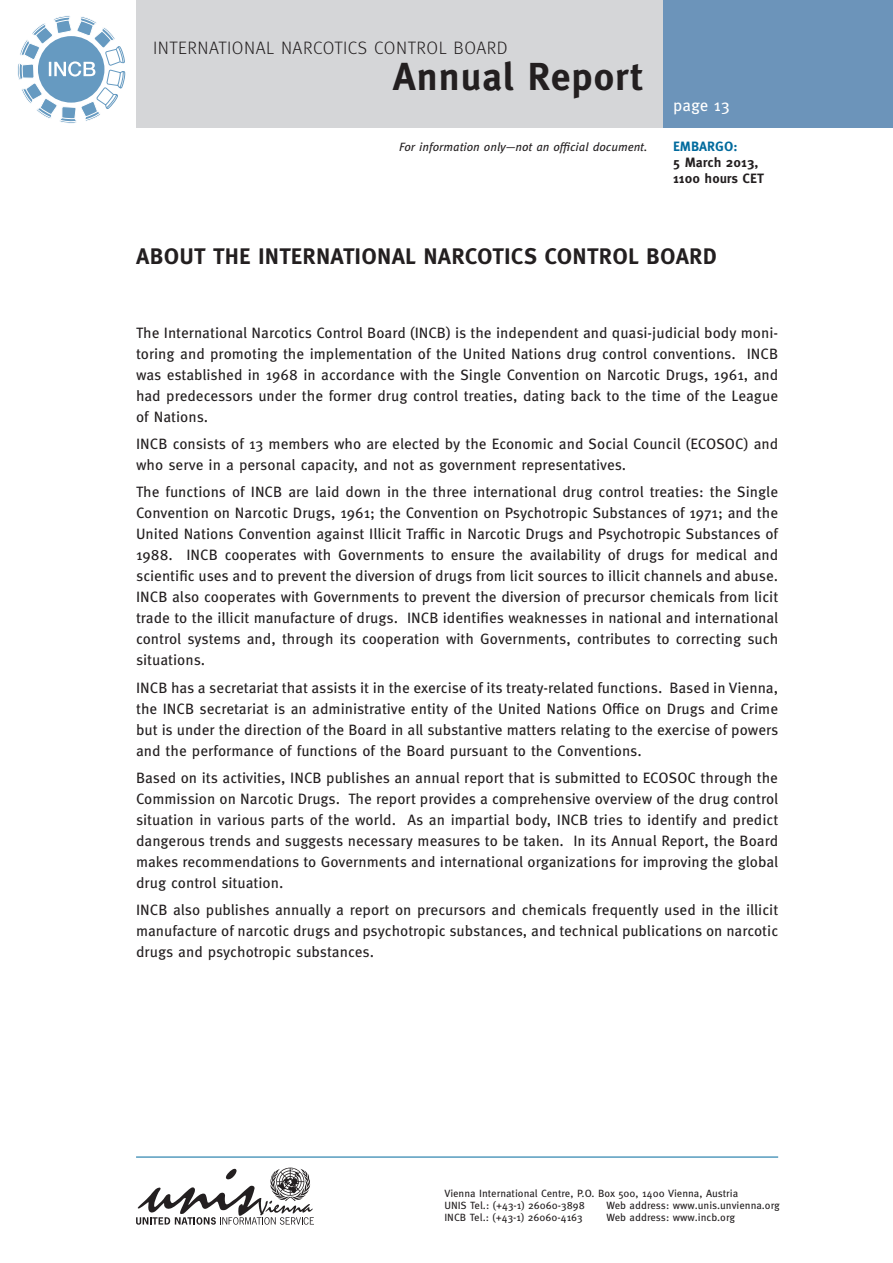
<style>
.page{position:relative;width:893px;height:1263px;background:#fff}
.page>*{position:absolute;margin:0;border:0;box-sizing:border-box;transform-origin:0 0}
.t1{font:700 39px "Meta OT";letter-spacing:.01em;color:#231f20}
.t2{font:700 22.5px "Meta OT";letter-spacing:.01em;color:#231f20}
.t3{font:300 18px "Meta OT";letter-spacing:.03em;color:#231f20}
.t4{font:16.5px "Meta OT";letter-spacing:-.005em;color:#fff}
.t5{font:15px/21px "Meta OT";color:#231f20;text-align:justify}
.t6{font:700 13.5px/16.2px "Meta OT";color:#231f20}
.t7{font:700 13.5px "Meta OT";color:#006a9d}
.t8{font:italic 12px "Meta OT";color:#231f20}
.t9{font:10.5px/12px "Meta OT";color:#231f20}
</style>
<div class="page">
<div style="left:136px;top:0;width:757px;height:128px;background:#d5d6d8"></div>
<div style="left:663px;top:0;width:230px;height:128px;background:#6c94ba"></div>
<svg style="left:18px;top:16px;width:107px;height:107px"></svg>
<hr style="left:136px;top:1157px;width:642px;height:1px;background:#006a9d">
<svg style="left:136px;top:1167px;width:178px;height:58px"></svg>
<hr style="left:0;top:0;width:1px;height:128px;background:#6c94ba">
<p class="t3" style="left:153px;top:37px;width:356px">INTERNATIONAL NARCOTICS CONTROL BOARD</p>
<h1 class="t1" style="left:393px;top:52px;width:252px">ANNUAL REPORT</h1>
<p class="t4" style="left:673px;top:95px;width:58px">page 13</p>
<p class="t8" style="left:399px;top:139px;width:250px">For information only—not an official document.</p>
<p class="t7" style="left:673px;top:137px;width:66px">EMBARGO:</p>
<p class="t6" style="left:673px;top:154px;width:92px">5 MARCH 2013,<br>1100 HOURS CET</p>
<h2 class="t2" style="left:136px;top:242px;width:29px">ABOUT</h2>
<h2 class="t2" style="left:213px;top:242px;width:14px">THE</h2>
<h2 class="t2" style="left:258px;top:242px;width:21px">INTERNATIONAL</h2>
<h2 class="t2" style="left:423px;top:242px;width:28px">NARCOTICS</h2>
<h2 class="t2" style="left:544px;top:242px;width:27px">CONTROL</h2>
<h2 class="t2" style="left:646px;top:242px;width:29px">BOARD</h2>
<p class="t5" style="left:136px;top:322px;width:644px">The International Narcotics Control Board (INCB) is the independent and quasi-judicial body moni&shy;toring and promoting the implementation of the United Nations drug control conventions. INCB was established in 1968 in accordance with the Single Convention on Narcotic Drugs, 1961, and had predecessors under the former drug control treaties, dating back to the time of the League of Nations.</p>
<p class="t5" style="left:136px;top:433px;width:644px">INCB consists of 13 members who are elected by the Economic and Social Council (ECOSOC) and who serve in a personal capacity, and not as government representatives.</p>
<p class="t5" style="left:136px;top:482px;width:644px">The functions of INCB are laid down in the three international drug control treaties: the Single Convention on Narcotic Drugs, 1961; the Convention on Psychotropic Substances of 1971; and the United Nations Convention against Illicit Traffic in Narcotic Drugs and Psychotropic Substances of 1988. INCB cooperates with Governments to ensure the availability of drugs for medical and scientific uses and to prevent the diversion of drugs from licit sources to illicit channels and abuse.<br>INCB also cooperates with Governments to prevent the diversion of precursor chemicals from licit trade to the illicit manufacture of drugs. INCB identifies weaknesses in national and international control systems and, through its cooperation with Governments, contributes to correcting such situations.</p>
<p class="t5" style="left:136px;top:677px;width:644px">INCB has a secretariat that assists it in the exercise of its treaty-related functions. Based in Vienna, the INCB secretariat is an administrative entity of the United Nations Office on Drugs and Crime but is under the direction of the Board in all substantive matters relating to the exercise of powers and the performance of functions of the Board pursuant to the Conventions.</p>
<p class="t5" style="left:136px;top:767px;width:644px">Based on its activities, INCB publishes an annual report that is submitted to ECOSOC through the Commission on Narcotic Drugs. The report provides a comprehensive overview of the drug control situation in various parts of the world. As an impartial body, INCB tries to identify and predict dangerous trends and suggests necessary measures to be taken. In its Annual Report, the Board makes recommendations to Governments and international organizations for improving the global drug control situation.</p>
<p class="t5" style="left:136px;top:900px;width:644px">INCB also publishes annually a report on precursors and chemicals frequently used in the illicit manufacture of narcotic drugs and psychotropic substances, and technical publications on narcotic drugs and psychotropic substances.</p>
<p class="t9" style="left:444px;top:1188px;width:295px">Vienna International Centre, P.O. Box 500, 1400 Vienna, Austria<br>UNIS Tel.: (+43-1) 26060-3898</p>
<p class="t9" style="left:606px;top:1200px;width:175px">Web address: www.unis.unvienna.org</p>
<p class="t9" style="left:444px;top:1212px;width:140px">INCB Tel.: (+43-1) 26060-4163</p>
<p class="t9" style="left:606px;top:1212px;width:130px">Web address: www.incb.org</p>
</div>
